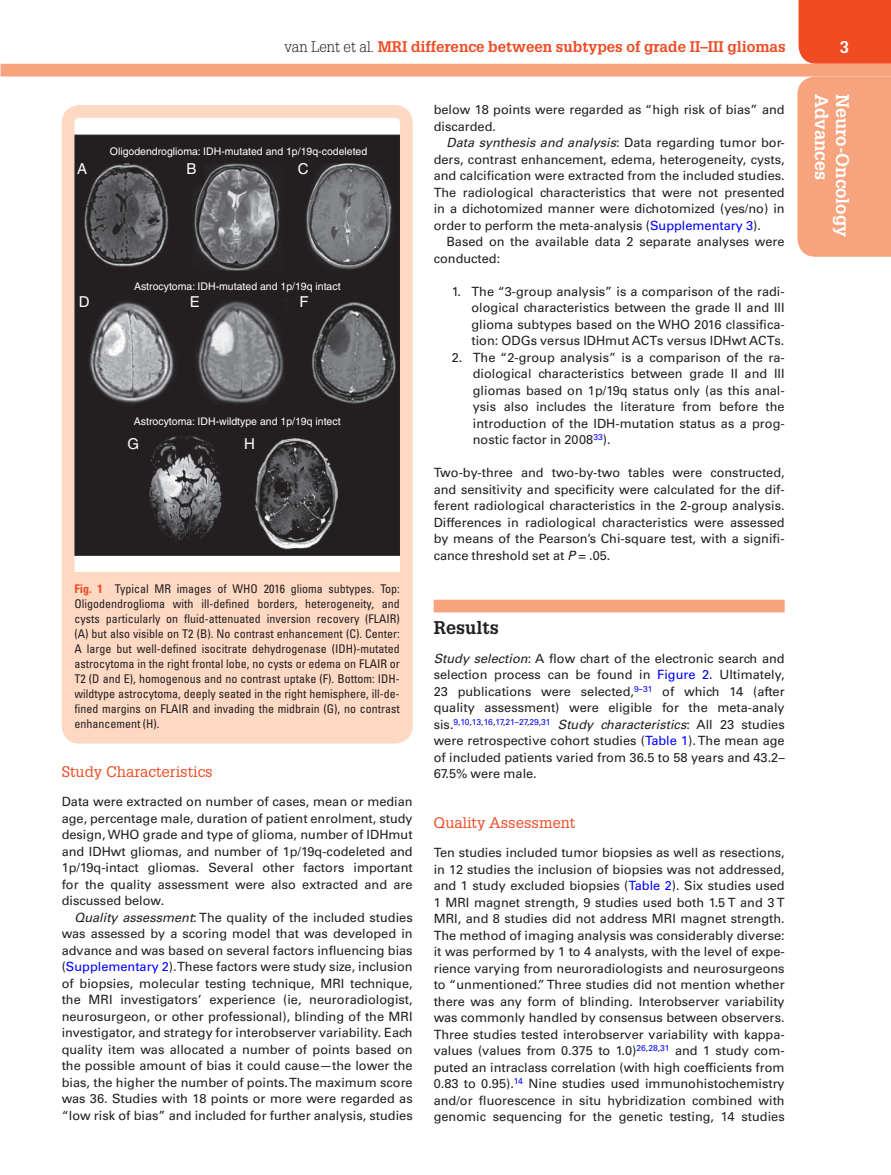
<style>
.page{position:relative;width:891px;height:1175px;background:#fff}
.page>*{position:absolute;margin:0;border:0;box-sizing:border-box;transform-origin:0 0}
.t1{font:700 18px "Glypha LT Std";color:#fff}
.t2{font:700 18px "Glypha LT Std";color:#231f20}
.t3{font:700 16.5px "Glypha LT Std";color:#fff}
.t4{font:700 15px "Glypha LT Std";color:#f04b22}
.t5{font:15px "Glypha LT Std";color:#f04b22}
.t6{font:15px "Helvetica";color:#fff}
.t7{font:12.75px/16.5px "Univers LT Std";color:#231f20;text-align:justify}
.t8{font:condensed 12px/15px "Univers LT Std";color:#231f20;text-align:justify}
.t9{font:10.5px "Helvetica";color:#fff}
.s1{font-weight:300;color:#231f20}
.s2{font-style:italic}
.s3{color:#00f}
.s4{font-weight:700;color:#f04b22}
</style>
<div class="page">
<div style="left:799px;top:0;width:92px;height:64px;background:#f04b22"></div>
<div style="left:1px;top:64px;width:890px;height:12px;background:#f7a37d"></div>
<div style="left:797px;top:76px;width:94px;height:181px;background:#f7a37d"></div>
<div style="left:434px;top:599px;width:351px;height:13px;background:#f7a37d"></div>
<div style="left:65px;top:571px;width:344px;height:164px;background:#fdd8c3"></div>
<img style="left:76px;top:134px;width:323px;height:421px">
<div style="left:62px;top:105px;width:351px;height:638px;border:13px solid #fdd8c3;border-radius:12px"></div>
<p class="t6" style="left:77px;top:160px;width:12px">A</p>
<p class="t6" style="left:79px;top:293px;width:12px">D</p>
<p class="t4" style="left:284px;top:37px;width:503px"><span class="s1">van Lent et al.</span> MRI difference between subtypes of grade II–III gliomas</p>
<p class="t3" style="left:840px;top:37px;width:11px">3</p>
<h1 class="t1" style="left:833px;top:94px;width:88px;rotate:90deg">Advances</h1>
<h1 class="t1" style="left:854px;top:94px;width:145px;rotate:90deg">Neuro-Oncology</h1>
<p class="t7" style="left:434px;top:102px;width:352px">below 18 points were regarded as “high risk of bias” and discarded.</p>
<p class="t7" style="left:434px;top:135px;width:353px;text-indent:13px"><span class="s2">Data synthesis and analysis</span>: Data regarding tumor bor&shy;ders, contrast enhancement, edema, heterogeneity, cysts, and calcification were extracted from the included studies.<br>The radiological characteristics that were not presented in a dichotomized manner were dichotomized (yes/no) in order to perform the meta-analysis (<span class="s3">Supplementary 3</span>).</p>
<p class="t7" style="left:434px;top:234px;width:352px;text-indent:13px">Based on the available data 2 separate analyses were conducted:</p>
<p class="t7" style="left:472px;top:283px;width:315px;text-indent:-20px">1. The “3-group analysis” is a comparison of the radi&shy;ological characteristics between the grade II and III glioma subtypes based on the WHO 2016 classifica&shy;tion: ODGs versus IDHmut ACTs versus IDHwt ACTs.</p>
<p class="t7" style="left:473px;top:349px;width:313px;text-indent:-21px">2. The “2-group analysis” is a comparison of the ra&shy;diological characteristics between grade II and III gliomas based on 1p/19q status only (as this anal&shy;ysis also includes the literature from before the introduction of the IDH-mutation status as a prog&shy;nostic factor in 2008<sup>33</sup>).</p>
<p class="t7" style="left:434px;top:465px;width:353px">Two-by-three and two-by-two tables were constructed, and sensitivity and specificity were calculated for the dif&shy;ferent radiological characteristics in the 2-group analysis.<br>Differences in radiological characteristics were assessed by means of the Pearson’s Chi-square test, with a signifi&shy;cance threshold set at <span class="s2">P</span> = .05.</p>
<p class="t9" style="left:110px;top:145px;width:259px">Oligodendroglioma: IDH-mutated and 1p/19q-codeleted</p>
<p class="t6" style="left:187px;top:160px;width:12px">B</p>
<p class="t6" style="left:298px;top:160px;width:12px">C</p>
<p class="t9" style="left:134px;top:280px;width:208px">Astrocytoma: IDH-mutated and 1p/19q intact</p>
<p class="t6" style="left:190px;top:293px;width:12px">E</p>
<p class="t6" style="left:300px;top:293px;width:11px">F</p>
<p class="t9" style="left:134px;top:415px;width:208px">Astrocytoma: IDH-wildtype and 1p/19q intect</p>
<p class="t6" style="left:128px;top:434px;width:13px">G</p>
<p class="t6" style="left:244px;top:434px;width:12px">H</p>
<p class="t8" style="left:74px;top:581px;width:327px"><span class="s4">Fig. 1</span> Typical MR images of WHO 2016 glioma subtypes. Top:<br>Oligodendroglioma with ill-defined borders, heterogeneity, and cysts particularly on fluid-attenuated inversion recovery (FLAIR) (A) but also visible on T2 (B). No contrast enhancement (C). Center:<br>A large but well-defined isocitrate dehydrogenase (IDH)-mutated astrocytoma in the right frontal lobe, no cysts or edema on FLAIR or T2 (D and E), homogenous and no contrast uptake (F). Bottom: IDH&shy;wildtype astrocytoma, deeply seated in the right hemisphere, ill-de&shy;fined margins on FLAIR and invading the midbrain (G), no contrast enhancement (H).</p>
<p class="t5" style="left:62px;top:762px;width:152px">Study Characteristics</p>
<p class="t7" style="left:62px;top:793px;width:353px">Data were extracted on number of cases, mean or median age, percentage male, duration of patient enrolment, study design, WHO grade and type of glioma, number of IDHmut and IDHwt gliomas, and number of 1p/19q-codeleted and 1p/19q-intact gliomas. Several other factors important for the quality assessment were also extracted and are discussed below.</p>
<p class="t7" style="left:62px;top:909px;width:353px;text-indent:13px"><span class="s2">Quality assessment</span>: The quality of the included studies was assessed by a scoring model that was developed in advance and was based on several factors influencing bias (<span class="s3">Supplementary 2</span>). These factors were study size, inclusion of biopsies, molecular testing technique, MRI technique, the MRI investigators’ experience (ie, neuroradiologist, neurosurgeon, or other professional), blinding of the MRI investigator, and strategy for interobserver variability. Each quality item was allocated a number of points based on the possible amount of bias it could cause—the lower the bias, the higher the number of points. The maximum score was 36. Studies with 18 points or more were regarded as “low risk of bias” and included for further analysis, studies</p>
<h1 class="t2" style="left:434px;top:616px;width:66px">Results</h1>
<p class="t7" style="left:434px;top:650px;width:353px"><span class="s2">Study selection</span>: A flow chart of the electronic search and selection process can be found in <span class="s3">Figure 2</span>. Ultimately, 23 publications were selected,<sup>9–31</sup> of which 14 (after quality assessment) were eligible for the meta-analy sis.<sup>9</sup><sup>,</sup><sup>10</sup><sup>,</sup><sup>13</sup><sup>,</sup><sup>16</sup><sup>,</sup><sup>17</sup><sup>,</sup><sup>21–27</sup><sup>,</sup><sup>29</sup><sup>,</sup><sup>31</sup> <span class="s2">Study characteristics</span>: All 23 studies were retrospective cohort studies (<span class="s3">Table 1</span>). The mean age of included patients varied from 36.5 to 58 years and 43.2– 67.5% were male.</p>
<p class="t5" style="left:434px;top:813px;width:143px">Quality Assessment</p>
<p class="t7" style="left:434px;top:844px;width:353px">Ten studies included tumor biopsies as well as resections, in 12 studies the inclusion of biopsies was not addressed, and 1 study excluded biopsies (<span class="s3">Table 2</span>). Six studies used 1 MRI magnet strength, 9 studies used both 1.5 T and 3 T MRI, and 8 studies did not address MRI magnet strength.<br>The method of imaging analysis was considerably diverse: it was performed by 1 to 4 analysts, with the level of expe&shy;rience varying from neuroradiologists and neurosurgeons to “unmentioned.” Three studies did not mention whether there was any form of blinding. Interobserver variability was commonly handled by consensus between observers.<br>Three studies tested interobserver variability with kappa&shy;values (values from 0.375 to 1.0)<sup>26</sup><sup>,</sup><sup>28</sup><sup>,</sup><sup>31</sup> and 1 study com&shy;puted an intraclass correlation (with high coefficients from 0.83 to 0.95).<sup>14</sup> Nine studies used immunohistochemistry and/or fluorescence in situ hybridization combined with genomic sequencing for the genetic testing, 14 studies</p>
</div>
